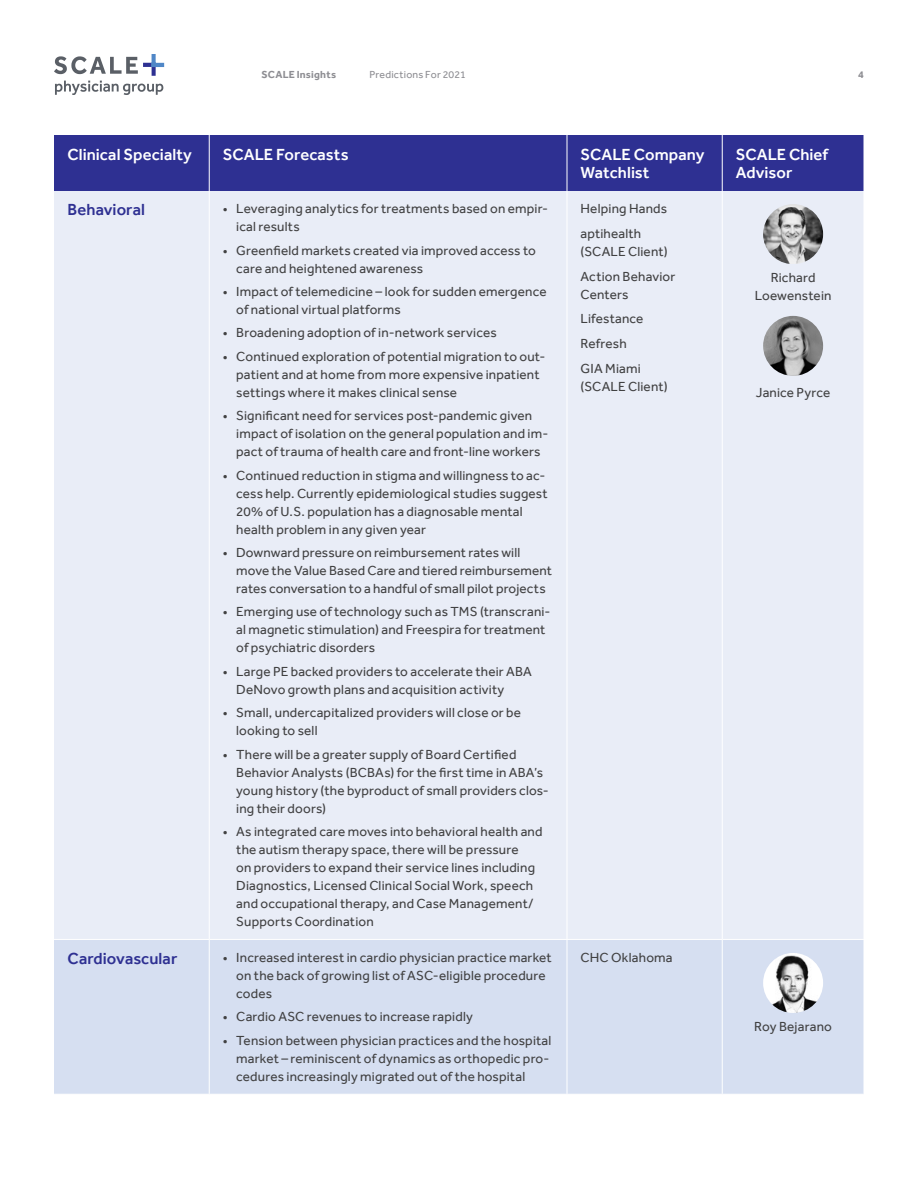
<style>
.page{position:relative;width:918px;height:1188px;background:#fff}
.page>*{position:absolute;margin:0;border:0;box-sizing:border-box;transform-origin:0 0}
.Headline_2{font:500 16.5px/18px "Effra";letter-spacing:.005em;color:#fff}
.Headline_2-2{font:500 16.5px "Effra";letter-spacing:.005em;color:#2e3092}
.Body{font:13.5px/18px "Effra";letter-spacing:.015em;color:#414142}
.t1{font:10.5px "Effra";letter-spacing:.02em;color:#8e8e93}
.t2{font:700 10.5px "Effra";letter-spacing:.02em;color:#8e8e93}
</style>
<div class="page">
<svg style="left:54px;top:56px;width:84px;height:18px"></svg>
<svg style="left:55px;top:81px;width:108px;height:14px"></svg>
<svg style="left:152px;top:67px;width:4px;height:9px"></svg>
<hr style="left:143px;top:63px;width:13px;height:4px;background:#2e3092">
<svg style="left:152px;top:54px;width:4px;height:9px"></svg>
<hr style="left:152px;top:63px;width:12px;height:4px;background:#5087c7">
<div style="left:54px;top:135px;width:810px;height:56px;background:#2e3092"></div>
<div style="left:54px;top:191px;width:810px;height:748px;background:#e9edf7"></div>
<div style="left:54px;top:940px;width:810px;height:154px;background:#d6dff1"></div>
<hr style="left:209px;top:135px;width:1px;height:56px;background:#fff">
<hr style="left:567px;top:135px;width:1px;height:56px;background:#fff">
<hr style="left:722px;top:135px;width:1px;height:56px;background:#fff">
<hr style="left:209px;top:191px;width:1px;height:748px;background:#fff">
<hr style="left:567px;top:191px;width:1px;height:748px;background:#fff">
<hr style="left:722px;top:191px;width:1px;height:748px;background:#fff">
<hr style="left:209px;top:940px;width:1px;height:154px;background:#fff">
<hr style="left:567px;top:940px;width:1px;height:154px;background:#fff">
<hr style="left:722px;top:940px;width:1px;height:154px;background:#fff">
<img style="left:763px;top:204px;width:60px;height:60px">
<img style="left:763px;top:316px;width:60px;height:60px;border-radius:30px">
<img style="left:763px;top:953px;width:60px;height:60px;border-radius:30px">
<p class="t2" style="left:262px;top:68px;width:76px">SCALE Insights</p>
<p class="t1" style="left:370px;top:68px;width:98px">Predictions For 2021</p>
<p class="t2" style="left:858px;top:68px;width:7px">4</p>
<p class="Headline_2" style="left:68px;top:145px;width:126px">Clinical Specialty</p>
<p class="Headline_2" style="left:223px;top:145px;width:128px">SCALE Forecasts</p>
<p class="Headline_2" style="left:580px;top:145px;width:125px">SCALE Company<br>Watchlist</p>
<p class="Headline_2" style="left:736px;top:145px;width:94px">SCALE Chief<br>Advisor</p>
<p class="Headline_2-2" style="left:68px;top:200px;width:79px">Behavioral</p>
<p class="Body" style="left:236px;top:199px;width:313px;text-indent:-14px">• Leveraging analytics for treatments based on empir&shy;ical results</p>
<p class="Body" style="left:236px;top:241px;width:301px;text-indent:-14px">• Greenfield markets created via improved access to care and heightened awareness</p>
<p class="Body" style="left:236px;top:282px;width:312px;text-indent:-14px">• Impact of telemedicine – look for sudden emergence of national virtual platforms</p>
<p class="Body" style="left:223px;top:324px;width:276px">• Broadening adoption of in-network services</p>
<p class="Body" style="left:236px;top:347px;width:311px;text-indent:-14px">• Continued exploration of potential migration to out&shy;patient and at home from more expensive inpatient settings where it makes clinical sense</p>
<p class="Body" style="left:236px;top:406px;width:314px;text-indent:-14px">• Significant need for services post-pandemic given impact of isolation on the general population and im&shy;pact of trauma of health care and front-line workers</p>
<p class="Body" style="left:236px;top:466px;width:313px;text-indent:-14px">• Continued reduction in stigma and willingness to ac&shy;cess help. Currently epidemiological studies suggest 20% of U.S. population has a diagnosable mental health problem in any given year</p>
<p class="Body" style="left:236px;top:543px;width:317px;text-indent:-14px">• Downward pressure on reimbursement rates will move the Value Based Care and tiered reimbursement rates conversation to a handful of small pilot projects</p>
<p class="Body" style="left:236px;top:603px;width:316px;text-indent:-14px">• Emerging use of technology such as TMS (transcrani&shy;al magnetic stimulation) and Freespira for treatment of psychiatric disorders</p>
<p class="Body" style="left:236px;top:662px;width:297px;text-indent:-14px">• Large PE backed providers to accelerate their ABA<br>DeNovo growth plans and acquisition activity</p>
<p class="Body" style="left:236px;top:703px;width:286px;text-indent:-14px">• Small, undercapitalized providers will close or be looking to sell</p>
<p class="Body" style="left:236px;top:745px;width:314px;text-indent:-14px">• There will be a greater supply of Board Certified Behavior Analysts (BCBAs) for the first time in ABA’s young history (the byproduct of small providers clos&shy;ing their doors)</p>
<p class="Body" style="left:236px;top:822px;width:308px;text-indent:-14px">• As integrated care moves into behavioral health and the autism therapy space, there will be pressure<br>on providers to expand their service lines including Diagnostics, Licensed Clinical Social Work, speech and occupational therapy, and Case Management/ Supports Coordination</p>
<p class="Body" style="left:580px;top:199px;width:88px">Helping Hands</p>
<p class="Body" style="left:580px;top:224px;width:89px">aptihealth (SCALE Client)</p>
<p class="Body" style="left:580px;top:267px;width:96px">Action Behavior<br>Centers</p>
<p class="Body" style="left:580px;top:310px;width:65px">Lifestance</p>
<p class="Body" style="left:580px;top:334px;width:48px">Refresh</p>
<p class="Body" style="left:580px;top:359px;width:89px">GIA Miami (SCALE Client)</p>
<p class="Body" style="left:755px;top:268px;width:78px;text-align:center">Richard<br>Loewenstein</p>
<p class="Body" style="left:756px;top:383px;width:76px">Janice Pyrce</p>
<p class="Headline_2-2" style="left:68px;top:949px;width:111px">Cardiovascular</p>
<p class="Body" style="left:236px;top:948px;width:317px;text-indent:-14px">• Increased interest in cardio physician practice market on the back of growing list of ASC-eligible procedure codes</p>
<p class="Body" style="left:223px;top:1008px;width:252px">• Cardio ASC revenues to increase rapidly</p>
<p class="Body" style="left:236px;top:1031px;width:317px;text-indent:-14px">• Tension between physician practices and the hospital market – reminiscent of dynamics as orthopedic pro&shy;cedures increasingly migrated out of the hospital</p>
<p class="Body" style="left:580px;top:948px;width:94px">CHC Oklahoma</p>
<p class="Body" style="left:754px;top:1017px;width:79px">Roy Bejarano</p>
</div>
